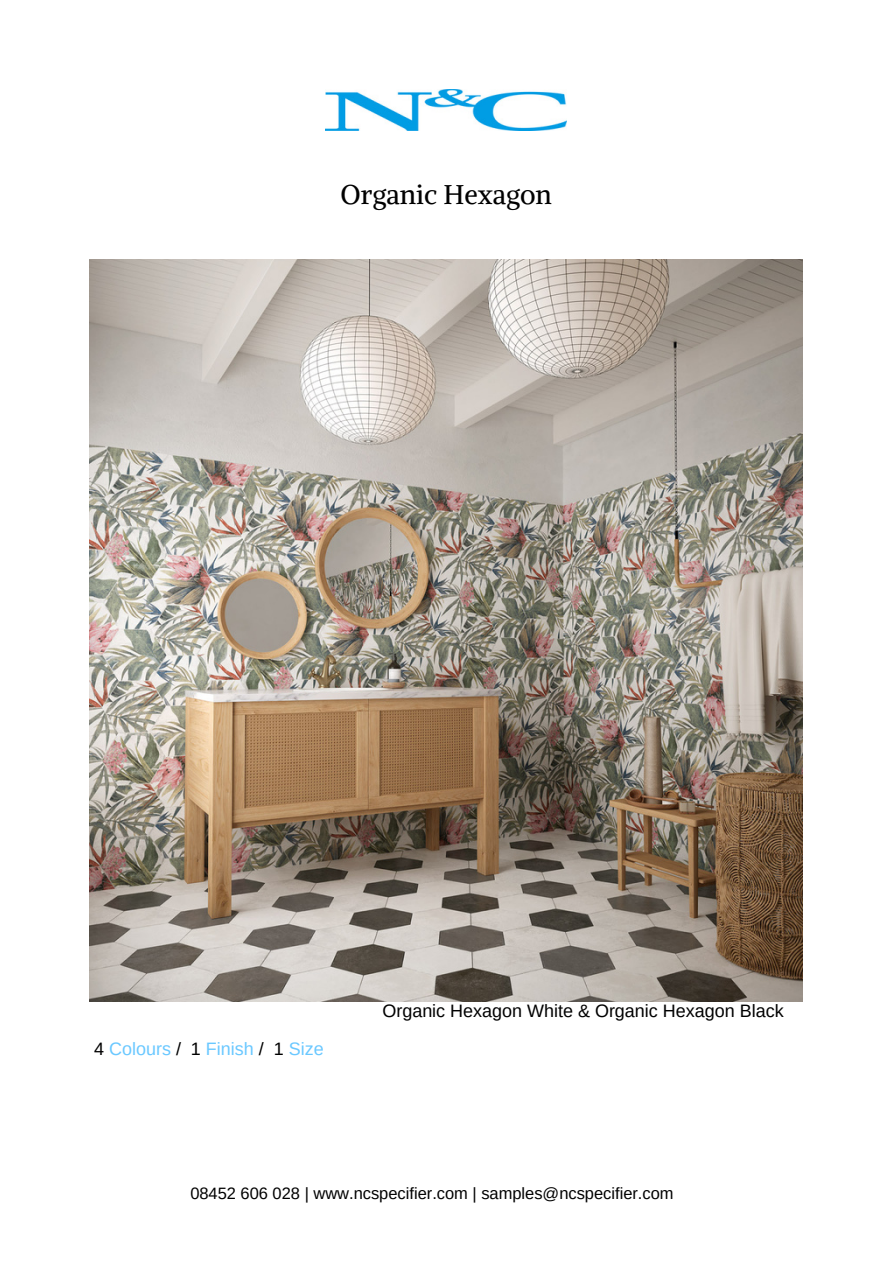
<style>
.page{position:relative;width:893px;height:1264px;background:#fff}
.page>*{position:absolute;margin:0;border:0;box-sizing:border-box;transform-origin:0 0}
.t1{font:27px "Alike";color:#000}
.t2{font:18px "Arimo";color:#000}
.t3{font:18px "Arimo";color:#6ac8ff}
.t4{font:16.5px "Arimo";color:#000}
.s1{color:#000}
</style>
<div class="page">
<img style="left:325px;top:89px;width:241px;height:42px">
<img style="left:89px;top:260px;width:713px;height:741px">
<p class="t1" style="left:340px;top:177px;width:213px">Organic Hexagon</p>
<p class="t3" style="left:94px;top:1039px;width:231px"><span class="s1">4</span> Colours <span class="s1">/ 1</span> Finish <span class="s1">/ 1</span> Size</p>
<p class="t2" style="left:382px;top:1000px;width:403px">Organic Hexagon White &amp; Organic Hexagon Black</p>
<p class="t4" style="left:190px;top:1183px;width:485px">08452 606 028 | www.ncspecifier.com | samples@ncspecifier.com</p>
</div>
